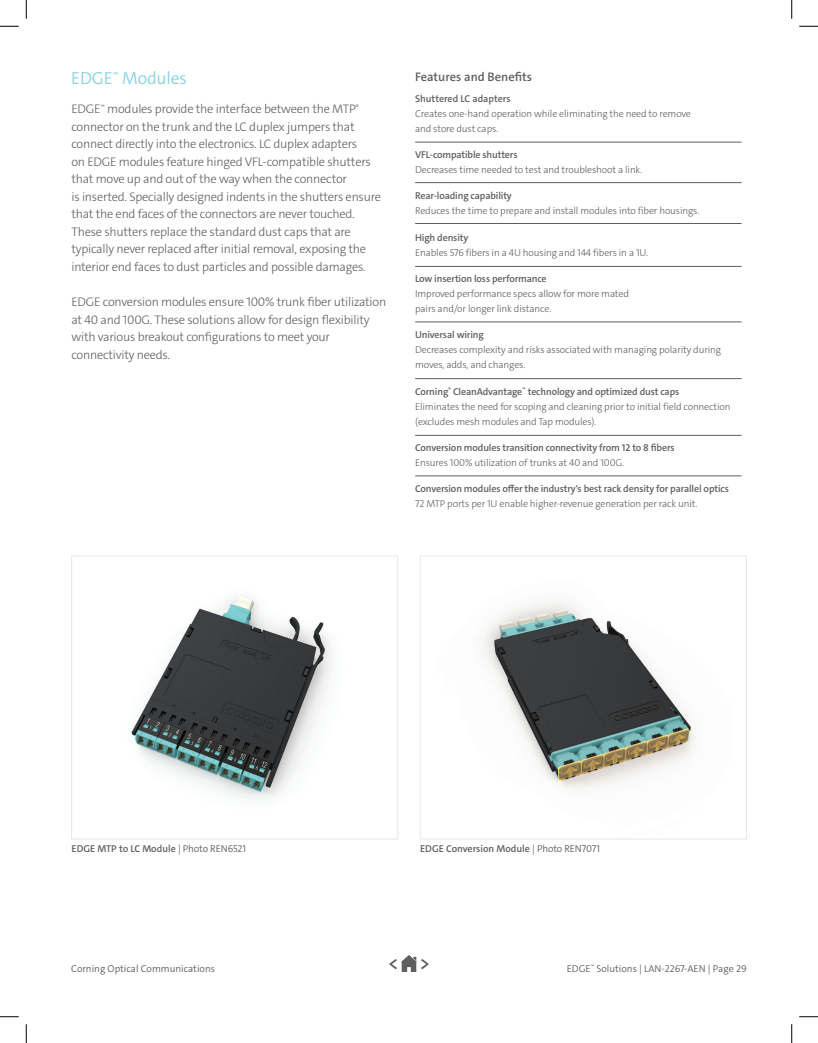
<style>
.page{position:relative;width:818px;height:1043px;background:#fff}
.page>*{position:absolute;margin:0;border:0;box-sizing:border-box;transform-origin:0 0}
.Subhead{font:300 17.5px "The Sans C4 s";letter-spacing:-.01em;color:#88d3de}
.Body_10pt{font:300 12.5px/17.5px "The Sans C4 s";letter-spacing:-.02em;color:#5f5f62}
.t1{font:600 12.5px "The Sans C4 s";color:#5f5f62}
.Body_Copy{font:300 10px/15px "The Sans C4 s";letter-spacing:-.015em;color:#5f5f62}
.Body_Copy-2{font:600 10px/15px "The Sans C4 s";letter-spacing:-.015em;color:#5f5f62}
.t2{font:300 10px "The Sans C4 s";color:#5f5f62}
.s1{font-weight:600}
.s2{font-weight:300}
</style>
<div class="page">
<img style="left:131px;top:596px;width:201px;height:203px">
<div style="left:71px;top:555px;width:327px;height:284px;border:1px solid #e6e7e9"></div>
<img style="left:484px;top:602px;width:211px;height:187px">
<div style="left:420px;top:555px;width:326px;height:284px;border:1px solid #e6e7e9"></div>
<hr style="left:415px;top:142px;width:326px;height:1px;background:#5f5f62">
<hr style="left:415px;top:182px;width:326px;height:1px;background:#5f5f62">
<hr style="left:415px;top:223px;width:326px;height:1px;background:#5f5f62">
<hr style="left:415px;top:266px;width:326px;height:1px;background:#5f5f62">
<hr style="left:415px;top:321px;width:326px;height:1px;background:#5f5f62">
<hr style="left:415px;top:378px;width:326px;height:1px;background:#5f5f62">
<hr style="left:415px;top:435px;width:326px;height:1px;background:#5f5f62">
<hr style="left:415px;top:475px;width:326px;height:1px;background:#5f5f62">
<svg style="left:389px;top:955px;width:40px;height:16px"></svg>
<svg style="left:0;top:25px;width:19px;height:2px"></svg>
<svg style="left:799px;top:25px;width:19px;height:2px"></svg>
<svg style="left:0;top:1016px;width:19px;height:1px"></svg>
<svg style="left:799px;top:1016px;width:19px;height:1px"></svg>
<svg style="left:25px;top:0;width:2px;height:19px"></svg>
<svg style="left:25px;top:1024px;width:2px;height:18px"></svg>
<svg style="left:791px;top:0;width:1px;height:19px"></svg>
<svg style="left:791px;top:1024px;width:1px;height:18px"></svg>
<p class="Subhead" style="left:71px;top:67px;width:117px">EDGE<sup>™</sup> Modules</p>
<p class="Body_10pt" style="left:71px;top:100px;width:311px">EDGE<sup>™</sup> modules provide the interface between the MTP<sup>® </sup>connector on the trunk and the LC duplex jumpers that connect directly into the electronics. LC duplex adapters<br>on EDGE modules feature hinged VFL-compatible shutters that move up and out of the way when the connector<br>is inserted. Specially designed indents in the shutters ensure that the end faces of the connectors are never touched.<br>These shutters replace the standard dust caps that are typically never replaced after initial removal, exposing the interior end faces to dust particles and possible damages.</p>
<p class="Body_10pt" style="left:71px;top:293px;width:316px">EDGE conversion modules ensure 100% trunk fiber utilization at 40 and 100G. These solutions allow for design flexibility with various breakout configurations to meet your connectivity needs.</p>
<p class="t1" style="left:415px;top:68px;width:118px">Features and Benefits</p>
<p class="Body_Copy" style="left:415px;top:91px;width:277px"><span class="s1">Shuttered LC adapters<br></span>Creates one-hand operation while eliminating the need to remove and store dust caps.</p>
<p class="Body_Copy" style="left:415px;top:147px;width:229px"><span class="s1">VFL-compatible shutters<br></span>Decreases time needed to test and troubleshoot a link.</p>
<p class="Body_Copy" style="left:415px;top:189px;width:286px"><span class="s1">Rear-loading capability<br></span>Reduces the time to prepare and install modules into fiber housings.</p>
<p class="Body_Copy" style="left:415px;top:230px;width:235px"><span class="s1">High density<br></span>Enables 576 fibers in a 4U housing and 144 fibers in a 1U.</p>
<p class="Body_Copy" style="left:415px;top:271px;width:215px"><span class="s1">Low insertion loss performance<br></span>Improved performance specs allow for more mated pairs and/or longer link distance.</p>
<p class="Body_Copy" style="left:415px;top:327px;width:307px"><span class="s1">Universal wiring<br></span>Decreases complexity and risks associated with managing polarity during moves, adds, and changes.</p>
<p class="Body_Copy" style="left:415px;top:384px;width:317px"><span class="s1">Corning</span><sup>®</sup> <span class="s1">CleanAdvantage</span><sup>™</sup> <span class="s1">technology and optimized dust caps<br></span>Eliminates the need for scoping and cleaning prior to initial field connection (excludes mesh modules and Tap modules).</p>
<p class="Body_Copy-2" style="left:415px;top:440px;width:261px">Conversion modules transition connectivity from 12 to 8 fibers<br><span class="s2">Ensures 100% utilization of trunks at 40 and 100G.</span></p>
<p class="Body_Copy-2" style="left:415px;top:481px;width:315px">Conversion modules offer the industry's best rack density for parallel optics<br><span class="s2">72 MTP ports per 1U enable higher-revenue generation per rack unit.</span></p>
<p class="Body_Copy-2" style="left:72px;top:841px;width:176px">EDGE MTP to LC Module <span class="s2">| Photo REN6521</span></p>
<p class="t2" style="left:71px;top:961px;width:145px">Corning Optical Communications</p>
<p class="Body_Copy-2" style="left:420px;top:841px;width:181px">EDGE Conversion Module <span class="s2">| Photo REN7071</span></p>
<p class="t2" style="left:566px;top:961px;width:181px">EDGE<sup>™</sup> Solutions | LAN-2267-AEN | Page 29</p>
</div>
